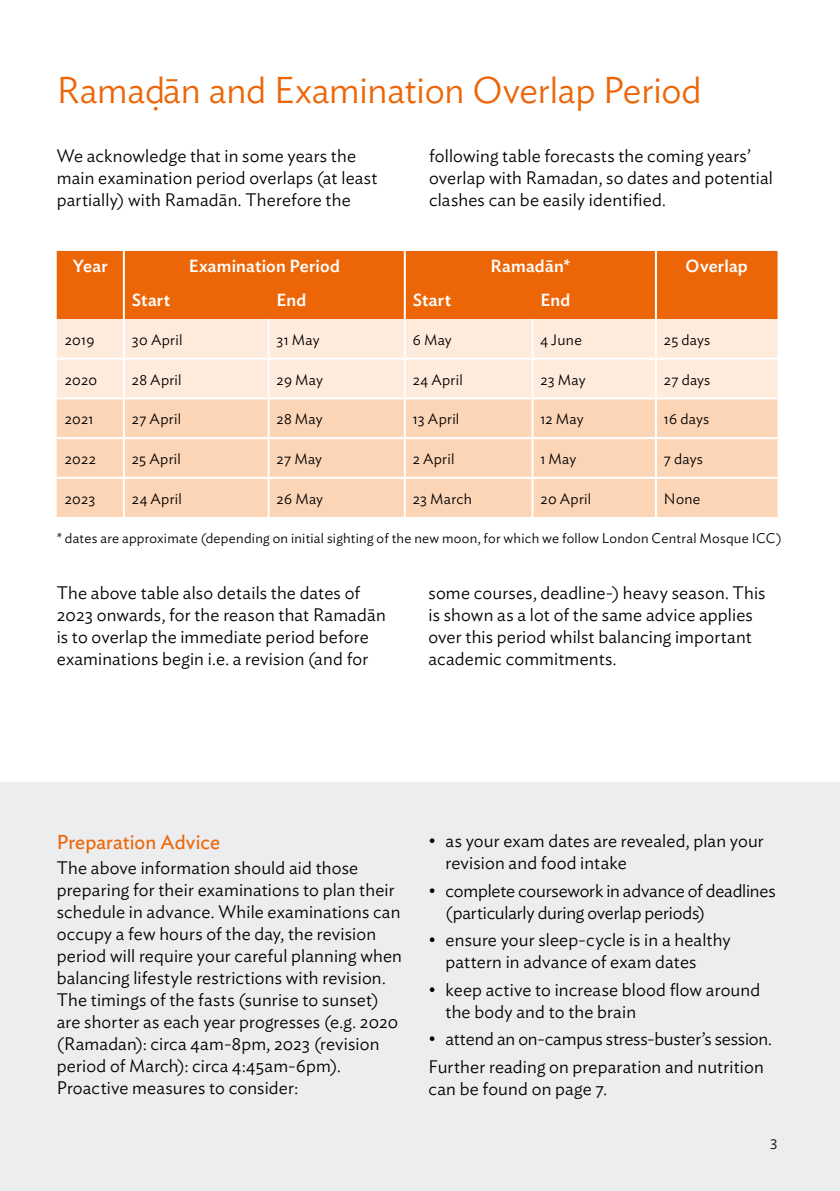
<style>
.page{position:relative;width:840px;height:1191px;background:#fff}
.page>*{position:absolute;margin:0;border:0;box-sizing:border-box;transform-origin:0 0}
.t1{font:300 37px "Ideal Sans";letter-spacing:-.005em;color:#ec6608}
.t2{font:20px "Ideal Sans";letter-spacing:.005em;color:#ec6608}
.t3{font:300 18px/22px "Ideal Sans";letter-spacing:.005em;color:#000}
.t4{font:500 17.4px "Ideal Sans";letter-spacing:.01em;color:#fff}
.t5{font:300 15px "Ideal Sans";letter-spacing:.015em;color:#000}
.t6{font:300 14px "Ideal Sans";letter-spacing:.015em;color:#000}
</style>
<div class="page">
<div style="left:0;top:782px;width:839px;height:409px;background:#ecedef"></div>
<div style="left:57px;top:251px;width:720px;height:68px;background:#ec6608"></div>
<div style="left:57px;top:319px;width:720px;height:78px;background:#feebdc"></div>
<div style="left:57px;top:399px;width:720px;height:118px;background:#fcd5b7"></div>
<hr style="left:123px;top:319px;width:2px;height:39px;background:#fff">
<hr style="left:267px;top:319px;width:2px;height:39px;background:#fff">
<hr style="left:403px;top:319px;width:2px;height:39px;background:#fff">
<hr style="left:531px;top:319px;width:2px;height:39px;background:#fff">
<hr style="left:654px;top:319px;width:2px;height:39px;background:#fff">
<hr style="left:123px;top:360px;width:2px;height:37px;background:#fff">
<hr style="left:267px;top:360px;width:2px;height:37px;background:#fff">
<hr style="left:403px;top:360px;width:2px;height:37px;background:#fff">
<hr style="left:531px;top:360px;width:2px;height:37px;background:#fff">
<hr style="left:654px;top:360px;width:2px;height:37px;background:#fff">
<hr style="left:123px;top:399px;width:2px;height:38px;background:#fff">
<hr style="left:267px;top:399px;width:2px;height:38px;background:#fff">
<hr style="left:403px;top:399px;width:2px;height:38px;background:#fff">
<hr style="left:531px;top:399px;width:2px;height:38px;background:#fff">
<hr style="left:654px;top:399px;width:2px;height:38px;background:#fff">
<hr style="left:123px;top:439px;width:2px;height:38px;background:#fff">
<hr style="left:267px;top:439px;width:2px;height:38px;background:#fff">
<hr style="left:403px;top:439px;width:2px;height:38px;background:#fff">
<hr style="left:531px;top:439px;width:2px;height:38px;background:#fff">
<hr style="left:654px;top:439px;width:2px;height:38px;background:#fff">
<hr style="left:123px;top:479px;width:2px;height:38px;background:#fff">
<hr style="left:267px;top:479px;width:2px;height:38px;background:#fff">
<hr style="left:403px;top:479px;width:2px;height:38px;background:#fff">
<hr style="left:531px;top:479px;width:2px;height:38px;background:#fff">
<hr style="left:654px;top:479px;width:2px;height:38px;background:#fff">
<hr style="left:57px;top:358px;width:67px;height:2px;background:#fff">
<hr style="left:124px;top:358px;width:144px;height:2px;background:#fff">
<hr style="left:268px;top:358px;width:136px;height:2px;background:#fff">
<hr style="left:404px;top:358px;width:128px;height:2px;background:#fff">
<hr style="left:532px;top:358px;width:123px;height:2px;background:#fff">
<hr style="left:655px;top:358px;width:122px;height:2px;background:#fff">
<hr style="left:125px;top:437px;width:143px;height:2px;background:#fff">
<hr style="left:268px;top:437px;width:136px;height:2px;background:#fff">
<hr style="left:404px;top:437px;width:128px;height:2px;background:#fff">
<hr style="left:532px;top:437px;width:123px;height:2px;background:#fff">
<hr style="left:655px;top:437px;width:122px;height:2px;background:#fff">
<hr style="left:57px;top:477px;width:67px;height:2px;background:#fff">
<hr style="left:124px;top:477px;width:144px;height:2px;background:#fff">
<hr style="left:268px;top:477px;width:136px;height:2px;background:#fff">
<hr style="left:404px;top:477px;width:128px;height:2px;background:#fff">
<hr style="left:532px;top:477px;width:123px;height:2px;background:#fff">
<hr style="left:655px;top:477px;width:122px;height:2px;background:#fff">
<hr style="left:57px;top:437px;width:68px;height:2px;background:#fff">
<hr style="left:123px;top:251px;width:2px;height:34px;background:#fff">
<hr style="left:123px;top:285px;width:2px;height:34px;background:#fff">
<hr style="left:403px;top:251px;width:2px;height:34px;background:#fff">
<hr style="left:403px;top:285px;width:2px;height:34px;background:#fff">
<hr style="left:654px;top:251px;width:2px;height:34px;background:#fff">
<hr style="left:654px;top:285px;width:2px;height:34px;background:#fff">
<h1 class="t1" style="left:57px;top:62px;width:646px">Ramad.ān and Examination Overlap Period</h1>
<p class="t3" style="left:57px;top:143px;width:322px">We acknowledge that in some years the main examination period overlaps (at least partially) with Ramadān. Therefore the</p>
<p class="t3" style="left:429px;top:143px;width:345px">following table forecasts the coming years’ overlap with Ramadan, so dates and potential clashes can be easily identified.</p>
<p class="t4" style="left:73px;top:253px;width:36px">Year</p>
<p class="t4" style="left:189px;top:253px;width:152px">Examination Period</p>
<p class="t4" style="left:490px;top:253px;width:81px">Ramadān*</p>
<p class="t4" style="left:685px;top:253px;width:64px">Overlap</p>
<p class="t4" style="left:132px;top:287px;width:40px">Start</p>
<p class="t4" style="left:276px;top:287px;width:31px">End</p>
<p class="t4" style="left:412px;top:287px;width:40px">Start</p>
<p class="t4" style="left:540px;top:287px;width:31px">End</p>
<p class="t5" style="left:65px;top:328px;width:31px">2019</p>
<p class="t5" style="left:132px;top:328px;width:52px">30 April</p>
<p class="t5" style="left:276px;top:328px;width:44px">31 May</p>
<p class="t5" style="left:412px;top:328px;width:40px">6 May</p>
<p class="t5" style="left:540px;top:328px;width:43px">4 June</p>
<p class="t5" style="left:663px;top:328px;width:48px">25 days</p>
<p class="t5" style="left:65px;top:368px;width:34px">2020</p>
<p class="t5" style="left:132px;top:368px;width:51px">28 April</p>
<p class="t5" style="left:276px;top:368px;width:48px">29 May</p>
<p class="t5" style="left:412px;top:368px;width:51px">24 April</p>
<p class="t5" style="left:540px;top:368px;width:47px">23 May</p>
<p class="t5" style="left:663px;top:368px;width:48px">27 days</p>
<p class="t5" style="left:65px;top:407px;width:30px">2021</p>
<p class="t5" style="left:132px;top:407px;width:51px">27 April</p>
<p class="t5" style="left:276px;top:407px;width:47px">28 May</p>
<p class="t5" style="left:412px;top:407px;width:48px">13 April</p>
<p class="t5" style="left:540px;top:407px;width:44px">12 May</p>
<p class="t5" style="left:663px;top:407px;width:47px">16 days</p>
<p class="t5" style="left:65px;top:447px;width:33px">2022</p>
<p class="t5" style="left:132px;top:447px;width:50px">25 April</p>
<p class="t5" style="left:276px;top:447px;width:47px">27 May</p>
<p class="t5" style="left:412px;top:447px;width:43px">2 April</p>
<p class="t5" style="left:540px;top:447px;width:37px">1 May</p>
<p class="t5" style="left:663px;top:447px;width:40px">7 days</p>
<p class="t5" style="left:65px;top:487px;width:32px">2023</p>
<p class="t5" style="left:132px;top:487px;width:51px">24 April</p>
<p class="t5" style="left:276px;top:487px;width:48px">26 May</p>
<p class="t5" style="left:412px;top:487px;width:60px">23 March</p>
<p class="t5" style="left:540px;top:487px;width:52px">20 April</p>
<p class="t5" style="left:663px;top:487px;width:38px">None</p>
<p class="t6" style="left:57px;top:527px;width:726px">* dates are approximate (depending on initial sighting of the new moon, for which we follow London Central Mosque ICC)</p>
<p class="t3" style="left:57px;top:580px;width:330px">The above table also details the dates of 2023 onwards, for the reason that Ramadān is to overlap the immediate period before examinations begin i.e. a revision (and for</p>
<p class="t3" style="left:428px;top:580px;width:338px">some courses, deadline-) heavy season. This is shown as a lot of the same advice applies over this period whilst balancing important academic commitments.</p>
<p class="t2" style="left:57px;top:827px;width:165px">Preparation Advice</p>
<p class="t3" style="left:57px;top:855px;width:346px">The above information should aid those preparing for their examinations to plan their schedule in advance. While examinations can occupy a few hours of the day, the revision period will require your careful planning when balancing lifestyle restrictions with revision.<br>The timings of the fasts (sunrise to sunset) are shorter as each year progresses (e.g. 2020 (Ramadan): circa 4am-8pm, 2023 (revision period of March): circa 4:45am-6pm).<br>Proactive measures to consider:</p>
<p class="t3" style="left:445px;top:828px;width:319px;text-indent:-17px">• as your exam dates are revealed, plan your revision and food intake</p>
<p class="t3" style="left:445px;top:878px;width:331px;text-indent:-17px">• complete coursework in advance of deadlines (particularly during overlap periods)</p>
<p class="t3" style="left:445px;top:927px;width:286px;text-indent:-17px">• ensure your sleep-cycle is in a healthy pattern in advance of exam dates</p>
<p class="t3" style="left:445px;top:976px;width:316px;text-indent:-17px">• keep active to increase blood flow around the body and to the brain</p>
<p class="t3" style="left:428px;top:1023px;width:345px;line-height:27.6px">• attend an on-campus stress-buster’s session.<br>Further reading on preparation and nutrition</p>
<p class="t3" style="left:428px;top:1076px;width:180px">can be found on page 7.</p>
<p class="t6" style="left:769px;top:1133px;width:9px">3</p>
</div>
